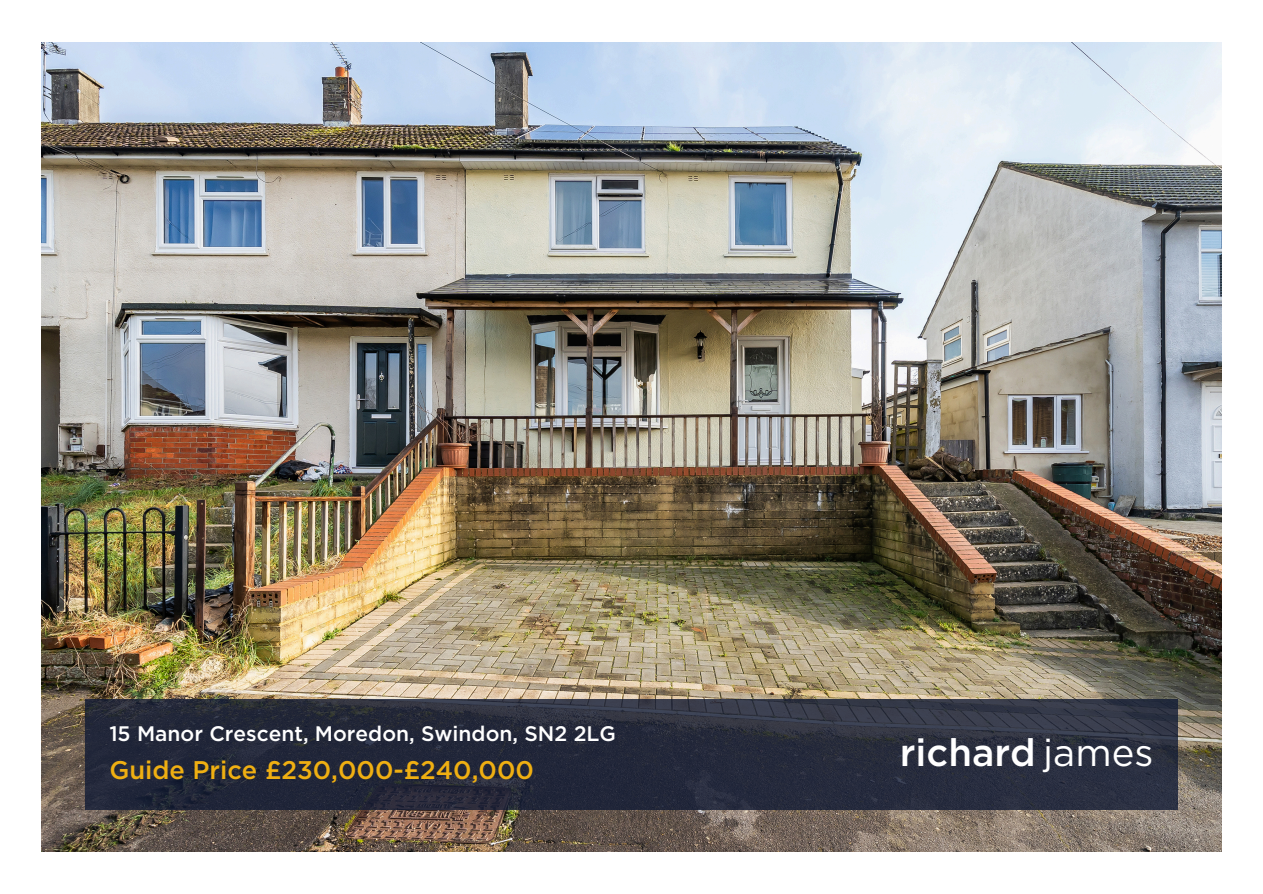
<style>
.page{position:relative;width:1263px;height:894px;background:#fff}
.page>*{position:absolute;margin:0;border:0;box-sizing:border-box;transform-origin:0 0}
.t1{font:500 38.25px "Gotham";color:#fff}
.t2{font:500 25.5px "Gotham";color:#efaf12}
.t3{font:500 21px "Gotham";color:#fff}
.s1{font-weight:400}
</style>
<div class="page">
<img style="left:42px;top:42px;width:1179px;height:809px">
<svg style="left:85px;top:699px;width:1093px;height:110px;background:#282c3d"></svg>
<p class="t3" style="left:109px;top:723px;width:508px">15 Manor Crescent, Moredon, Swindon, SN2 2LG</p>
<p class="t2" style="left:109px;top:758px;width:426px">Guide Price £230,000-£240,000</p>
<h1 class="t1" style="left:900px;top:734px;width:255px">richard <span class="s1">james</span></h1>
</div>
